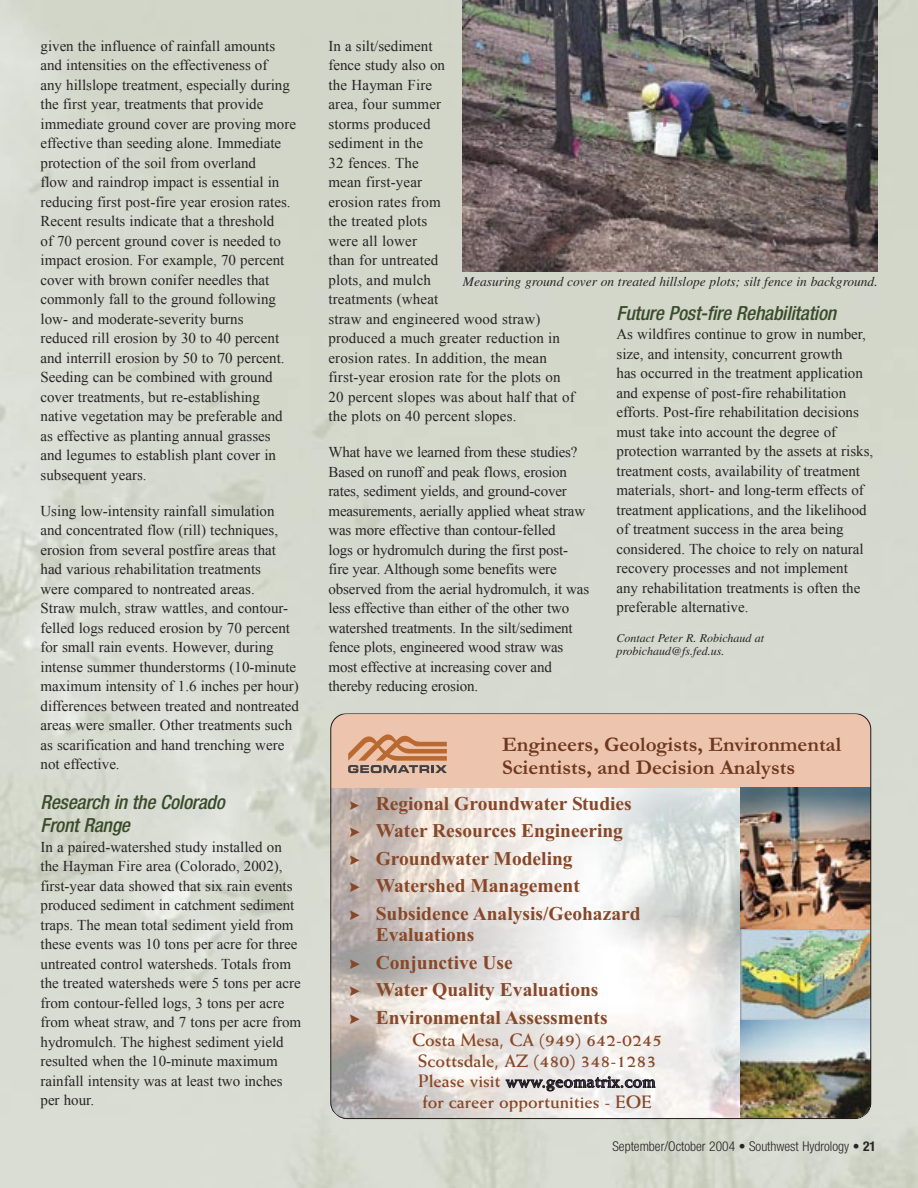
<style>
.page{position:relative;width:918px;height:1188px;background:#fff}
.page>*{position:absolute;margin:0;border:0;box-sizing:border-box;transform-origin:0 0}
.t1{font:700 21px/23.5px "Garamond";color:#6e3721}
.t2{font:700 19.5px/27.5px "Times New Roman";color:#874728}
.t3{font:italic 500 condensed 19.5px/23.5px "Helvetica Neue LT";letter-spacing:-.01em;color:#3a4c2b}
.t4{font:700 18px/20.7px "Weiss";color:#874728;text-align:center}
.t5{font:15px/19.5px "Times New Roman";color:#272425}
.t6{font:italic 13.5px "Times";color:#272425}
.t7{font:300 condensed 13.5px "Helvetica Neue LT";color:#272425}
.t8{font:italic 12px/13.5px "Times";color:#272425}
.s1{color:#312c6d}
.s2{font-weight:700}
</style>
<div class="page">
<img style="left:0;top:0;width:918px;height:1188px">
<img style="left:333px;top:788px;width:407px;height:329px">
<img style="left:740px;top:788px;width:129px;height:329px">
<div style="left:331px;top:742px;width:539px;height:46px;background:#edc4ad"></div>
<svg style="left:331px;top:713px;width:539px;height:60px"></svg>
<svg style="left:505px;top:1076px;width:151px;height:16px;background:#b0adab"></svg>
<svg style="left:330px;top:1101px;width:13px;height:19px"></svg>
<svg style="left:857px;top:1107px;width:18px;height:12px"></svg>
<img style="left:0;top:85px;width:1px;height:127px">
<img style="left:462px;top:0;width:415px;height:272px">
<svg style="left:350px;top:801px;width:9px;height:9px"></svg>
<svg style="left:350px;top:828px;width:10px;height:9px"></svg>
<svg style="left:350px;top:855px;width:10px;height:10px"></svg>
<svg style="left:350px;top:883px;width:10px;height:9px"></svg>
<svg style="left:350px;top:910px;width:10px;height:10px"></svg>
<svg style="left:350px;top:959px;width:10px;height:10px"></svg>
<svg style="left:350px;top:986px;width:10px;height:10px"></svg>
<svg style="left:350px;top:1014px;width:10px;height:10px"></svg>
<p class="t5" style="left:40px;top:36px;width:257px">given the influence of rainfall amounts and intensities on the effectiveness of<br>any hillslope treatment, especially during the first year, treatments that provide immediate ground cover are proving more effective than seeding alone. Immediate protection of the soil from overland<br>flow and raindrop impact is essential in reducing first post-fire year erosion rates.<br>Recent results indicate that a threshold<br>of 70 percent ground cover is needed to impact erosion. For example, 70 percent cover with brown conifer needles that commonly fall to the ground following low- and moderate-severity burns<br>reduced rill erosion by 30 to 40 percent and interrill erosion by 50 to 70 percent.<br>Seeding can be combined with ground cover treatments, but re-establishing native vegetation may be preferable and as effective as planting annual grasses and legumes to establish plant cover in subsequent years.</p>
<p class="t5" style="left:40px;top:501px;width:260px">Using low-intensity rainfall simulation and concentrated flow (rill) techniques, erosion from several postfire areas that had various rehabilitation treatments<br>were compared to nontreated areas.<br>Straw mulch, straw wattles, and contour&shy;felled logs reduced erosion by 70 percent for small rain events. However, during intense summer thunderstorms (10-minute maximum intensity of 1.6 inches per hour) differences between treated and nontreated areas were smaller. Other treatments such as scarification and hand trenching were not effective.</p>
<h2 class="t3" style="left:40px;top:790px;width:186px">Research in the Colorado<br>Front Range</h2>
<p class="t5" style="left:40px;top:837px;width:262px">In a paired-watershed study installed on the Hayman Fire area (Colorado, 2002), first-year data showed that six rain events produced sediment in catchment sediment traps. The mean total sediment yield from these events was 10 tons per acre for three untreated control watersheds. Totals from the treated watersheds were 5 tons per acre from contour-felled logs, 3 tons per acre from wheat straw, and 7 tons per acre from hydromulch. The highest sediment yield resulted when the 10-minute maximum rainfall intensity was at least two inches per hour.</p>
<p class="t5" style="left:328px;top:36px;width:248px">In a silt/sediment<br>fence study also on<br>the Hayman Fire<br>area, four summer<br>storms produced<br>sediment in the<br>32 fences. The<br>mean first-year<br>erosion rates from<br>the treated plots<br>were all lower<br>than for untreated<br>plots, and mulch<br>treatments (wheat<br>straw and engineered wood straw) produced a much greater reduction in erosion rates. In addition, the mean first-year erosion rate for the plots on<br>20 percent slopes was about half that of the plots on 40 percent slopes.</p>
<p class="t5" style="left:328px;top:442px;width:262px">What have we learned from these studies?<br>Based on runoff and peak flows, erosion rates, sediment yields, and ground-cover measurements, aerially applied wheat straw was more effective than contour-felled<br>logs or hydromulch during the first post&shy;fire year. Although some benefits were observed from the aerial hydromulch, it was less effective than either of the other two watershed treatments. In the silt/sediment fence plots, engineered wood straw was most effective at increasing cover and thereby reducing erosion.</p>
<p class="t6" style="left:463px;top:274px;width:416px">Measuring ground cover on treated hillslope plots; silt fence in background.</p>
<h2 class="t3" style="left:616px;top:301px;width:221px">Future Post-fire Rehabilitation</h2>
<p class="t5" style="left:616px;top:324px;width:258px">As wildfires continue to grow in number, size, and intensity, concurrent growth<br>has occurred in the treatment application and expense of post-fire rehabilitation efforts. Post-fire rehabilitation decisions must take into account the degree of protection warranted by the assets at risks, treatment costs, availability of treatment materials, short- and long-term effects of treatment applications, and the likelihood of treatment success in the area being considered. The choice to rely on natural recovery processes and not implement any rehabilitation treatments is often the preferable alternative.</p>
<p class="t8" style="left:616px;top:631px;width:149px">Contact Peter R. Robichaud at probichaud@fs.fed.us.</p>
<h1 class="t1" style="left:502px;top:734px;width:341px">Engineers, Geologists, Environmental<br>Scientists, and Decision Analysts</h1>
<h2 class="t2" style="left:376px;top:791px;width:266px">Regional Groundwater Studies<br>Water Resources Engineering<br>Groundwater Modeling<br>Watershed Management<br>Subsidence Analysis/Geohazard</h2>
<h2 class="t2" style="left:376px;top:923px;width:234px">Evaluations<br>Conjunctive Use<br>Water Quality Evaluations<br>Environmental Assessments</h2>
<p class="t4" style="left:412px;top:1029px;width:252px">Costa Mesa, CA (949) 642-0245<br>Scottsdale, AZ (480) 348-1283<br>Please visit <span class="s1">www.geomatrix.com </span>for career opportunities - EOE</p>
<p class="t7" style="left:612px;top:1139px;width:265px">September/October 2004 • Southwest Hydrology • <span class="s2">21</span></p>
</div>
